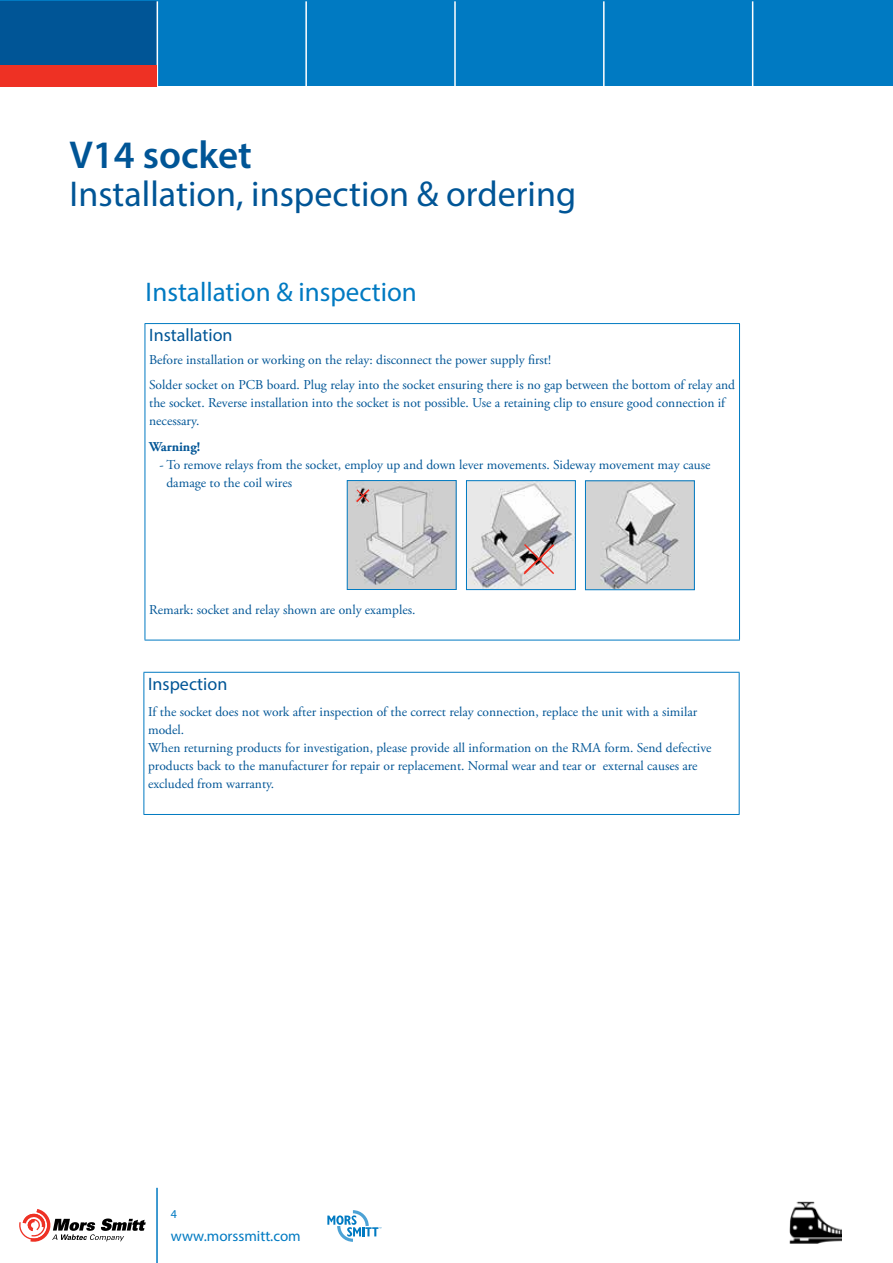
<style>
.page{position:relative;width:893px;height:1263px;background:#fff}
.page>*{position:absolute;margin:0;border:0;box-sizing:border-box;transform-origin:0 0}
.t1{font:600 39px "Myriad Pro";color:#005596}
.t2{font:36px "Myriad Pro";color:#005596}
.t3{font:27px "Myriad Pro";color:#007ac2}
.t4{font:18px "Myriad Pro";color:#005596}
.t5{font:15px "Myriad Pro";color:#007ac2}
.t6{font:13.5px/18px "Adobe Garamond Pro";color:#005596}
.t7{font:700 13.5px "Adobe Garamond Pro";color:#005596}
.t8{font:12px "Myriad Pro";color:#007ac2}
</style>
<div class="page">
<div style="left:0;top:0;width:893px;height:86px;background:#007ac2"></div>
<div style="left:0;top:1px;width:157px;height:85px;background:#005596"></div>
<hr style="left:157px;top:1px;width:1px;height:88px;background:#fff">
<hr style="left:305px;top:1px;width:2px;height:88px;background:#fff">
<hr style="left:454px;top:1px;width:2px;height:88px;background:#fff">
<hr style="left:603px;top:1px;width:2px;height:88px;background:#fff">
<hr style="left:752px;top:1px;width:1px;height:88px;background:#fff">
<div style="left:0;top:65px;width:157px;height:21px;background:#ee3124"></div>
<hr style="left:156px;top:1188px;width:2px;height:75px;background:#007ac2">
<svg style="left:327px;top:1210px;width:54px;height:32px"></svg>
<img style="left:789px;top:1202px;width:52px;height:41px">
<svg style="left:19px;top:1209px;width:127px;height:33px"></svg>
<hr style="left:145px;top:324px;width:1px;height:316px;background:#007ac2">
<hr style="left:145px;top:323px;width:595px;height:1px;background:#007ac2">
<hr style="left:739px;top:324px;width:1px;height:316px;background:#007ac2">
<hr style="left:145px;top:640px;width:595px;height:1px;background:#007ac2">
<hr style="left:144px;top:673px;width:1px;height:141px;background:#007ac2">
<hr style="left:144px;top:672px;width:595px;height:1px;background:#007ac2">
<hr style="left:739px;top:673px;width:1px;height:141px;background:#007ac2">
<hr style="left:144px;top:814px;width:595px;height:1px;background:#007ac2">
<img style="left:349px;top:482px;width:105px;height:106px">
<div style="left:347px;top:480px;width:109px;height:110px;border:1px solid #007ac2"></div>
<svg style="left:355px;top:488px;width:16px;height:15px"></svg>
<img style="left:587px;top:483px;width:106px;height:105px">
<div style="left:585px;top:481px;width:110px;height:109px;border:1px solid #007ac2"></div>
<img style="left:468px;top:482px;width:106px;height:106px">
<div style="left:466px;top:480px;width:110px;height:110px;border:1px solid #007ac2"></div>
<svg style="left:522px;top:542px;width:34px;height:34px"></svg>
<h1 class="t1" style="left:69px;top:130px;width:184px">V14 socket</h1>
<h2 class="t2" style="left:69px;top:171px;width:508px">Installation, inspection &amp; ordering</h2>
<h3 class="t3" style="left:146px;top:276px;width:273px">Installation &amp; inspection</h3>
<h3 class="t4" style="left:149px;top:324px;width:85px">Installation</h3>
<p class="t6" style="left:149px;top:347px;width:587px;line-height:25.5px">Before installation or working on the relay: disconnect the power supply first!<br>Solder socket on PCB board. Plug relay into the socket ensuring there is no gap between the bottom of relay and</p>
<p class="t6" style="left:149px;top:394px;width:577px">the socket. Reverse installation into the socket is not possible. Use a retaining clip to ensure good connection if necessary.</p>
<p class="t7" style="left:149px;top:439px;width:53px">Warning!</p>
<p class="t6" style="left:166px;top:456px;width:546px;text-indent:-7px">- To remove relays from the socket, employ up and down lever movements. Sideway movement may cause damage to the coil wires</p>
<p class="t6" style="left:149px;top:601px;width:268px">Remark: socket and relay shown are only examples.</p>
<h3 class="t4" style="left:148px;top:673px;width:81px">Inspection</h3>
<p class="t6" style="left:148px;top:703px;width:565px">If the socket does not work after inspection of the correct relay connection, replace the unit with a similar model.<br>When returning products for investigation, please provide all information on the RMA form. Send defective products back to the manufacturer for repair or replacement. Normal wear and tear or external causes are excluded from warranty.</p>
<p class="t8" style="left:171px;top:1207px;width:8px">4</p>
<p class="t5" style="left:171px;top:1226px;width:131px">www.morssmitt.com</p>
</div>
